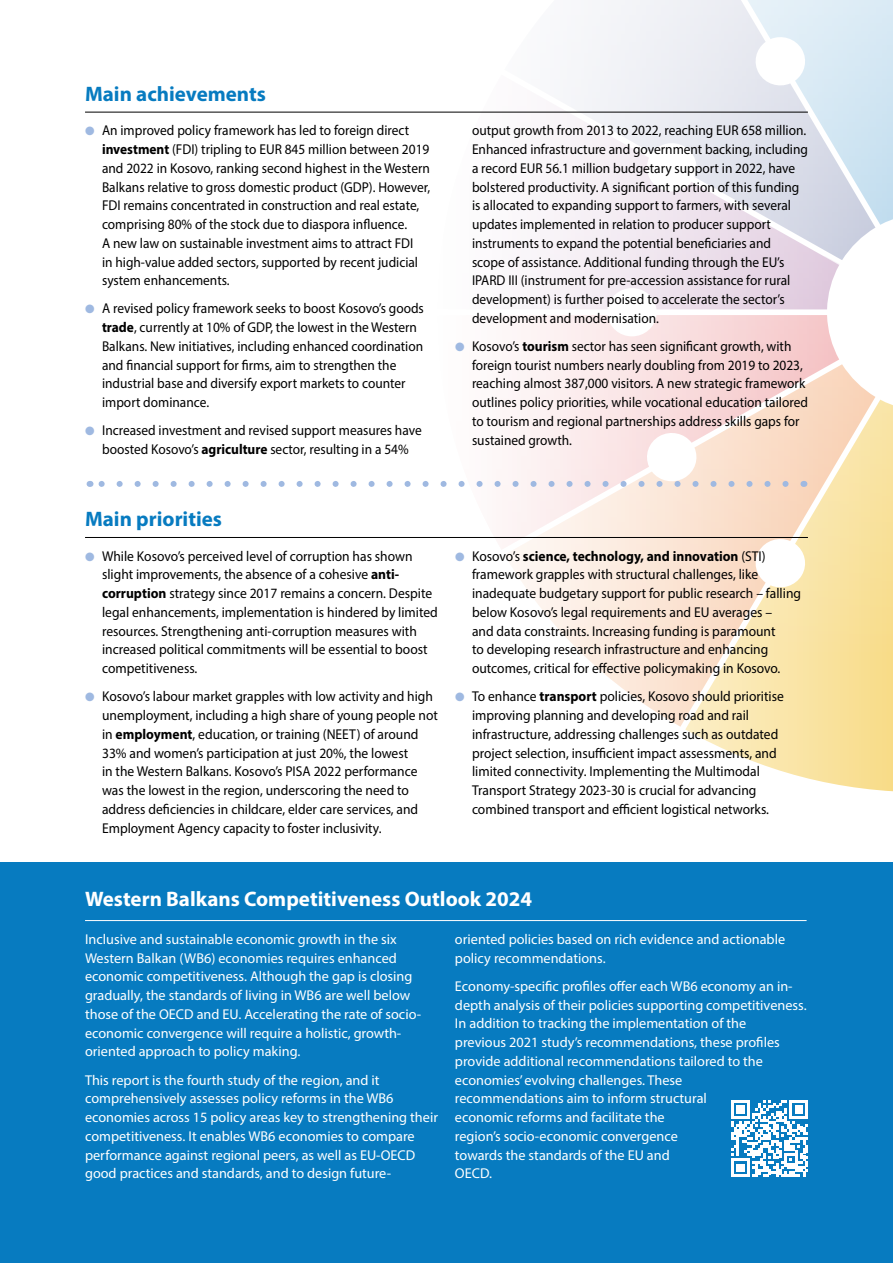
<style>
.page{position:relative;width:893px;height:1263px;background:#fff}
.page>*{position:absolute;margin:0;border:0;box-sizing:border-box;transform-origin:0 0}
.t1{font:700 21px "Myriad Pro";color:#fff}
.t2{font:700 21px "Myriad Pro";color:#077bc0}
.t3{font:14.25px/18.8px "Myriad Pro";color:#000;scale:.94 1}
.t4{font:14.25px/18.8px "Myriad Pro";color:#000;scale:.95 1}
.t5{font:14.25px/18.8px "Myriad Pro";color:#fff}
.s1{color:#9fb9e1}
.s2{font-weight:700}
</style>
<div class="page">
<svg style="left:589px;top:660px;width:96px;height:67px"></svg>
<svg style="left:685px;top:660px;width:208px;height:132px"></svg>
<svg style="left:411px;top:0;width:482px;height:660px"></svg>
<div style="left:0;top:863px;width:893px;height:400px;background:#077bc0"></div>
<hr style="left:85px;top:920px;width:722px;height:1px;background:#fff">
<svg style="left:731px;top:1100px;width:77px;height:77px"></svg>
<hr style="left:85px;top:112px;width:723px;height:1px;background:#000">
<hr style="left:85px;top:537px;width:723px;height:1px;background:#000">
<svg style="left:98px;top:471px;width:688px;height:84px"></svg>
<h1 class="t2" style="left:85px;top:80px;width:182px">Main achievements</h1>
<p class="t3" style="left:102px;top:121px;width:351px;text-indent:-17px"><span class="s1">●</span> An improved policy framework has led to foreign direct <span class="s2">investment</span> (FDI) tripling to EUR 845 million between 2019 and 2022 in Kosovo, ranking second highest in the Western Balkans relative to gross domestic product (GDP). However, FDI remains concentrated in construction and real estate, comprising 80% of the stock due to diaspora influence.<br>A new law on sustainable investment aims to attract FDI<br>in high-value added sectors, supported by recent judicial system enhancements.</p>
<p class="t3" style="left:102px;top:299px;width:344px;text-indent:-17px"><span class="s1">●</span> A revised policy framework seeks to boost Kosovo’s goods <span class="s2">trade</span>, currently at 10% of GDP, the lowest in the Western Balkans. New initiatives, including enhanced coordination and financial support for firms, aim to strengthen the industrial base and diversify export markets to counter import dominance.</p>
<p class="t3" style="left:85px;top:421px;width:360px;text-align:center"><span class="s1">●</span> Increased investment and revised support measures have boosted Kosovo’s <span class="s2">agriculture</span> sector, resulting in a 54%</p>
<p class="t3" style="left:472px;top:121px;width:359px">output growth from 2013 to 2022, reaching EUR 658 million.<br>Enhanced infrastructure and government backing, including a record EUR 56.1 million budgetary support in 2022, have bolstered productivity. A significant portion of this funding is allocated to expanding support to farmers, with several updates implemented in relation to producer support instruments to expand the potential beneficiaries and<br>scope of assistance. Additional funding through the EU’s IPARD III (instrument for pre-accession assistance for rural development) is further poised to accelerate the sector’s development and modernisation.</p>
<p class="t3" style="left:472px;top:337px;width:359px;text-indent:-17px"><span class="s1">●</span> Kosovo’s <span class="s2">tourism</span> sector has seen significant growth, with foreign tourist numbers nearly doubling from 2019 to 2023, reaching almost 387,000 visitors. A new strategic framework outlines policy priorities, while vocational education tailored to tourism and regional partnerships address skills gaps for sustained growth.</p>
<h1 class="t2" style="left:85px;top:505px;width:139px">Main priorities</h1>
<p class="t4" style="left:102px;top:546px;width:355px;text-indent:-17px"><span class="s1">●</span> While Kosovo’s perceived level of corruption has shown slight improvements, the absence of a cohesive <span class="s2">anti&shy;corruption</span> strategy since 2017 remains a concern. Despite legal enhancements, implementation is hindered by limited resources. Strengthening anti-corruption measures with increased political commitments will be essential to boost competitiveness.</p>
<p class="t4" style="left:102px;top:687px;width:355px;text-indent:-17px"><span class="s1">●</span> Kosovo’s labour market grapples with low activity and high unemployment, including a high share of young people not in <span class="s2">employment</span>, education, or training (NEET) of around 33% and women’s participation at just 20%, the lowest<br>in the Western Balkans. Kosovo’s PISA 2022 performance was the lowest in the region, underscoring the need to address deficiencies in childcare, elder care services, and Employment Agency capacity to foster inclusivity.</p>
<p class="t4" style="left:472px;top:546px;width:348px;text-indent:-17px"><span class="s1">●</span> Kosovo’s <span class="s2">science, technology, and innovation</span> (STI) framework grapples with structural challenges, like inadequate budgetary support for public research – falling below Kosovo’s legal requirements and EU averages –<br>and data constraints. Increasing funding is paramount<br>to developing research infrastructure and enhancing outcomes, critical for effective policymaking in Kosovo.</p>
<p class="t4" style="left:472px;top:687px;width:330px;text-indent:-17px"><span class="s1">●</span> To enhance <span class="s2">transport</span> policies, Kosovo should prioritise improving planning and developing road and rail infrastructure, addressing challenges such as outdated project selection, insufficient impact assessments, and limited connectivity. Implementing the Multimodal Transport Strategy 2023-30 is crucial for advancing combined transport and efficient logistical networks.</p>
<h1 class="t1" style="left:85px;top:886px;width:449px">Western Balkans Competitiveness Outlook 2024</h1>
<p class="t5" style="left:85px;top:929px;width:338px">Inclusive and sustainable economic growth in the six Western Balkan (WB6) economies requires enhanced economic competitiveness. Although the gap is closing gradually, the standards of living in WB6 are well below those of the OECD and EU. Accelerating the rate of socio&shy;economic convergence will require a holistic, growth&shy;oriented approach to policy making.</p>
<p class="t5" style="left:85px;top:1070px;width:354px">This report is the fourth study of the region, and it comprehensively assesses policy reforms in the WB6 economies across 15 policy areas key to strengthening their competitiveness. It enables WB6 economies to compare performance against regional peers, as well as EU-OECD good practices and standards, and to design future-</p>
<p class="t5" style="left:455px;top:929px;width:332px">oriented policies based on rich evidence and actionable policy recommendations.</p>
<p class="t5" style="left:455px;top:976px;width:353px">Economy-specific profiles offer each WB6 economy an in&shy;depth analysis of their policies supporting competitiveness.<br>In addition to tracking the implementation of the<br>previous 2021 study’s recommendations, these profiles provide additional recommendations tailored to the economies’ evolving challenges. These<br>recommendations aim to inform structural<br>economic reforms and facilitate the<br>region’s socio-economic convergence<br>towards the standards of the EU and<br>OECD.</p>
</div>
